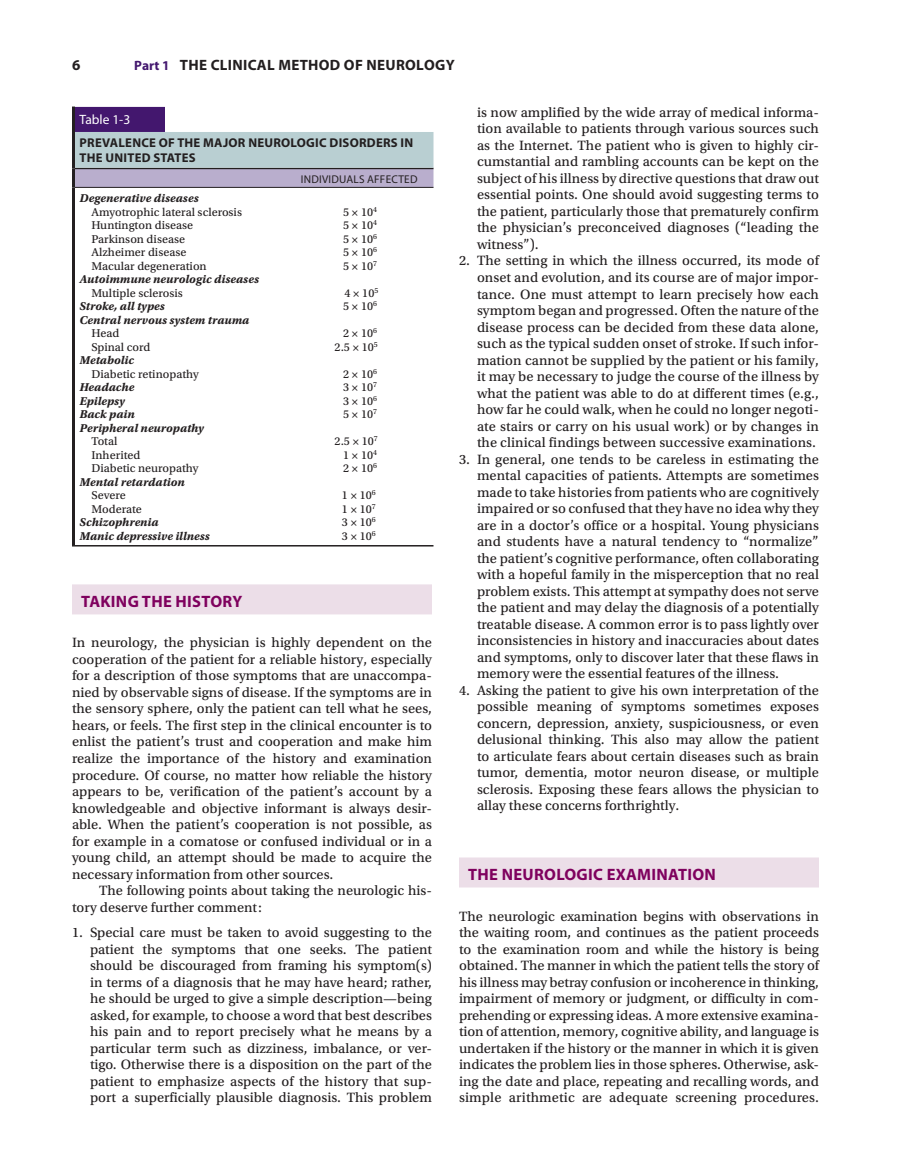
<style>
.page{position:relative;width:918px;height:1175px;background:#fff}
.page>*{position:absolute;margin:0;border:0;box-sizing:border-box;transform-origin:0 0}
.heading-01{font:700 16.5px "Myriad Pro";letter-spacing:.02em;color:#7f015e}
.t1{font:700 15px "Myriad Pro";letter-spacing:.02em;color:#231f20}
.text_first{font:14.25px/16.5px "Utopia Std Capt";color:#231f20;text-align:justify}
.text{font:14.25px/16.5px "Utopia Std Capt";color:#231f20}
.table_number{font:13.5px "Myriad Pro";color:#fff}
.table_title_2Line{font:700 12.75px/15px "Myriad Pro";letter-spacing:.02em;color:#231f20}
.table_text{font:12px "Utopia Std Capt";color:#231f20}
.table_text-2{font:12px "Utopia Std Bold Capt It";color:#231f20}
.table_columnhead{font:11.25px "Myriad Pro";letter-spacing:.02em;color:#231f20}
.s1{font-size:13.5px;color:#43176e}
</style>
<div class="page">
<div style="left:72px;top:584px;width:360px;height:30px;background:#ecdee8"></div>
<div style="left:459px;top:857px;width:360px;height:30px;background:#ecdee8"></div>
<svg style="left:75px;top:169px;width:359px;height:18px;background:#b6abca"></svg>
<hr style="left:72px;top:106px;width:3px;height:62px;background:#231f20">
<hr style="left:72px;top:168px;width:3px;height:19px;background:#231f20">
<hr style="left:75px;top:168px;width:210px;height:1px;background:#231f20">
<hr style="left:285px;top:168px;width:149px;height:1px;background:#231f20">
<hr style="left:75px;top:187px;width:210px;height:1px;background:#231f20">
<hr style="left:285px;top:187px;width:149px;height:1px;background:#231f20">
<hr style="left:72px;top:187px;width:3px;height:358px;background:#231f20">
<hr style="left:72px;top:545px;width:213px;height:1px;background:#231f20">
<hr style="left:285px;top:545px;width:149px;height:1px;background:#231f20">
<div style="left:75px;top:107px;width:90px;height:25px;background:#43176e"></div>
<div style="left:75px;top:132px;width:359px;height:36px;background:#b9cfd2"></div>
<p class="t1" style="left:72px;top:55px;width:10px">6</p>
<p class="t1" style="left:134px;top:55px;width:322px"><span class="s1">Part 1</span> THE CLINICAL METHOD OF NEUROLOGY</p>
<p class="table_number" style="left:80px;top:111px;width:52px">Table 1-3</p>
<p class="table_title_2Line" style="left:80px;top:135px;width:335px">PREVALENCE OF THE MAJOR NEUROLOGIC DISORDERS IN<br>THE UNITED STATES</p>
<p class="table_columnhead" style="left:301px;top:172px;width:118px">INDIVIDUALS AFFECTED</p>
<p class="table_text-2" style="left:80px;top:191px;width:121px">Degenerative diseases</p>
<p class="table_text" style="left:92px;top:205px;width:152px">Amyotrophic lateral sclerosis</p>
<p class="table_text" style="left:92px;top:219px;width:103px">Huntington disease</p>
<p class="table_text" style="left:92px;top:232px;width:95px">Parkinson disease</p>
<p class="table_text" style="left:92px;top:246px;width:97px">Alzheimer disease</p>
<p class="table_text" style="left:92px;top:259px;width:117px">Macular degeneration</p>
<p class="table_text-2" style="left:80px;top:272px;width:181px">Autoimmune neurologic diseases</p>
<p class="table_text" style="left:92px;top:286px;width:93px">Multiple sclerosis</p>
<p class="table_text-2" style="left:80px;top:299px;width:87px">Stroke, all types</p>
<p class="table_text-2" style="left:80px;top:313px;width:171px">Central nervous system trauma</p>
<p class="table_text" style="left:92px;top:327px;width:30px">Head</p>
<p class="table_text" style="left:92px;top:340px;width:60px">Spinal cord</p>
<p class="table_text-2" style="left:80px;top:353px;width:56px">Metabolic</p>
<p class="table_text" style="left:92px;top:367px;width:109px">Diabetic retinopathy</p>
<p class="table_text-2" style="left:80px;top:380px;width:56px">Headache</p>
<p class="table_text-2" style="left:80px;top:394px;width:47px">Epilepsy</p>
<p class="table_text-2" style="left:80px;top:407px;width:57px">Back pain</p>
<p class="table_text-2" style="left:80px;top:421px;width:126px">Peripheral neuropathy</p>
<p class="table_text" style="left:92px;top:435px;width:28px">Total</p>
<p class="table_text" style="left:92px;top:448px;width:51px">Inherited</p>
<p class="table_text" style="left:92px;top:462px;width:109px">Diabetic neuropathy</p>
<p class="table_text-2" style="left:80px;top:475px;width:107px">Mental retardation</p>
<p class="table_text" style="left:92px;top:489px;width:36px">Severe</p>
<p class="table_text" style="left:92px;top:502px;width:52px">Moderate</p>
<p class="table_text-2" style="left:80px;top:515px;width:81px">Schizophrenia</p>
<p class="table_text-2" style="left:80px;top:529px;width:132px">Manic depressive illness</p>
<p class="table_text" style="left:343px;top:205px;width:35px">5 × 10<sup>4</sup></p>
<p class="table_text" style="left:343px;top:219px;width:35px">5 × 10<sup>4</sup></p>
<p class="table_text" style="left:343px;top:232px;width:35px">5 × 10<sup>6</sup></p>
<p class="table_text" style="left:343px;top:246px;width:35px">5 × 10<sup>6</sup></p>
<p class="table_text" style="left:343px;top:259px;width:35px">5 × 10<sup>7</sup></p>
<p class="table_text" style="left:344px;top:286px;width:35px">4 × 10<sup>5</sup></p>
<p class="table_text" style="left:343px;top:300px;width:35px">5 × 10<sup>6</sup></p>
<p class="table_text" style="left:343px;top:327px;width:35px">2 × 10<sup>6</sup></p>
<p class="table_text" style="left:335px;top:340px;width:45px">2.5 × 10<sup>5</sup></p>
<p class="table_text" style="left:343px;top:367px;width:35px">2 × 10<sup>6</sup></p>
<p class="table_text" style="left:343px;top:381px;width:35px">3 × 10<sup>7</sup></p>
<p class="table_text" style="left:343px;top:394px;width:35px">3 × 10<sup>6</sup></p>
<p class="table_text" style="left:343px;top:408px;width:35px">5 × 10<sup>7</sup></p>
<p class="table_text" style="left:335px;top:435px;width:45px">2.5 × 10<sup>7</sup></p>
<p class="table_text" style="left:343px;top:448px;width:35px">1 × 10<sup>4</sup></p>
<p class="table_text" style="left:343px;top:462px;width:35px">2 × 10<sup>6</sup></p>
<p class="table_text" style="left:342px;top:489px;width:35px">1 × 10<sup>6</sup></p>
<p class="table_text" style="left:342px;top:502px;width:35px">1 × 10<sup>7</sup></p>
<p class="table_text" style="left:342px;top:516px;width:35px">3 × 10<sup>6</sup></p>
<p class="table_text" style="left:342px;top:529px;width:35px">3 × 10<sup>6</sup></p>
<p class="heading-01" style="left:81px;top:590px;width:163px">TAKING THE HISTORY</p>
<p class="text_first" style="left:72px;top:635px;width:362px">In neurology, the physician is highly dependent on the cooperation of the patient for a reliable history, especially for a description of those symptoms that are unaccompa&shy;nied by observable signs of disease. If the symptoms are in the sensory sphere, only the patient can tell what he sees, hears, or feels. The first step in the clinical encounter is to enlist the patient’s trust and cooperation and make him realize the importance of the history and examination procedure. Of course, no matter how reliable the history appears to be, verification of the patient’s account by a knowledgeable and objective informant is always desir&shy;able. When the patient’s cooperation is not possible, as for example in a comatose or confused individual or in a young child, an attempt should be made to acquire the necessary information from other sources.</p>
<p class="text" style="left:72px;top:882px;width:361px;text-indent:27px">The following points about taking the neurologic his&shy;tory deserve further comment:</p>
<p class="text_first" style="left:90px;top:924px;width:344px;text-indent:-18px">1. Special care must be taken to avoid suggesting to the patient the symptoms that one seeks. The patient should be discouraged from framing his symptom(s) in terms of a diagnosis that he may have heard; rather, he should be urged to give a simple description—being asked, for example, to choose a word that best describes his pain and to report precisely what he means by a particular term such as dizziness, imbalance, or ver&shy;tigo. Otherwise there is a disposition on the part of the patient to emphasize aspects of the history that sup&shy;port a superficially plausible diagnosis. This problem</p>
<p class="text_first" style="left:477px;top:104px;width:344px">is now amplified by the wide array of medical informa&shy;tion available to patients through various sources such as the Internet. The patient who is given to highly cir&shy;cumstantial and rambling accounts can be kept on the subject of his illness by directive questions that draw out essential points. One should avoid suggesting terms to the patient, particularly those that prematurely confirm the physician’s preconceived diagnoses (“leading the witness”).</p>
<p class="text_first" style="left:477px;top:253px;width:344px;text-indent:-18px">2. The setting in which the illness occurred, its mode of onset and evolution, and its course are of major impor&shy;tance. One must attempt to learn precisely how each symptom began and progressed. Often the nature of the disease process can be decided from these data alone, such as the typical sudden onset of stroke. If such infor&shy;mation cannot be supplied by the patient or his family, it may be necessary to judge the course of the illness by what the patient was able to do at different times (e.g., how far he could walk, when he could no longer negoti&shy;ate stairs or carry on his usual work) or by changes in the clinical findings between successive examinations.</p>
<p class="text_first" style="left:477px;top:451px;width:344px;text-indent:-18px">3. In general, one tends to be careless in estimating the mental capacities of patients. Attempts are sometimes made to take histories from patients who are cognitively impaired or so confused that they have no idea why they are in a doctor’s office or a hospital. Young physicians and students have a natural tendency to “normalize” the patient’s cognitive performance, often collaborating with a hopeful family in the misperception that no real problem exists. This attempt at sympathy does not serve the patient and may delay the diagnosis of a potentially treatable disease. A common error is to pass lightly over inconsistencies in history and inaccuracies about dates and symptoms, only to discover later that these flaws in memory were the essential features of the illness.</p>
<p class="text_first" style="left:477px;top:682px;width:344px;text-indent:-18px">4. Asking the patient to give his own interpretation of the possible meaning of symptoms sometimes exposes concern, depression, anxiety, suspiciousness, or even delusional thinking. This also may allow the patient to articulate fears about certain diseases such as brain tumor, dementia, motor neuron disease, or multiple sclerosis. Exposing these fears allows the physician to allay these concerns forthrightly.</p>
<p class="heading-01" style="left:468px;top:863px;width:249px">THE NEUROLOGIC EXAMINATION</p>
<p class="text_first" style="left:459px;top:908px;width:362px">The neurologic examination begins with observations in the waiting room, and continues as the patient proceeds to the examination room and while the history is being obtained. The manner in which the patient tells the story of his illness may betray confusion or incoherence in thinking, impairment of memory or judgment, or difficulty in com&shy;prehending or expressing ideas. A more extensive examina&shy;tion of attention, memory, cognitive ability, and language is undertaken if the history or the manner in which it is given indicates the problem lies in those spheres. Otherwise, ask&shy;ing the date and place, repeating and recalling words, and simple arithmetic are adequate screening procedures.</p>
</div>
